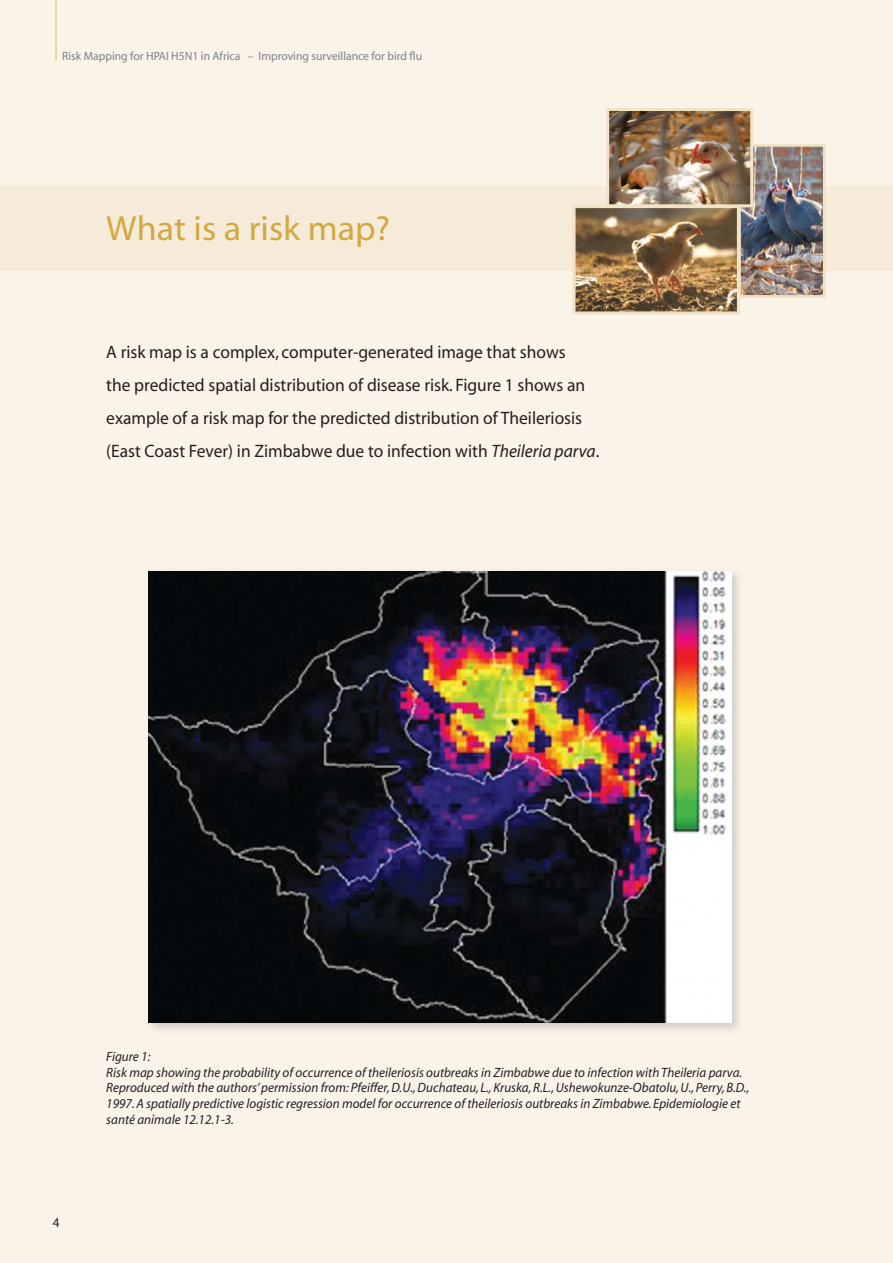
<style>
.page{position:relative;width:893px;height:1263px;background:#faf3e8}
.page>*{position:absolute;margin:0;border:0;box-sizing:border-box;transform-origin:0 0}
.t1{font:34.95px "Myriad";color:#d2a941}
.t2{font:18px/33px "Myriad";color:#231f20}
.t3{font:italic 13.5px/15.8px "Myriad";color:#231f20}
.t4{font:13.5px "Myriad";color:#231f20}
.t5{font:12px "Myriad";color:#808285}
.s1{font-style:italic}
</style>
<div class="page">
<hr style="left:55px;top:0;width:2px;height:61px;background:#edd7aa">
<div style="left:0;top:186px;width:893px;height:84px;background:#f6ebd8"></div>
<img style="left:148px;top:571px;width:591px;height:459px">
<img style="left:149px;top:571px;width:582px;height:451px">
<img style="left:573px;top:108px;width:253px;height:206px">
<p class="t5" style="left:62px;top:52px;width:361px">Risk Mapping for HPAI H5N1 in Africa – Improving surveillance for bird flu</p>
<h1 class="t1" style="left:106px;top:215px;width:285px">What is a risk map?</h1>
<p class="t2" style="left:106px;top:337px;width:495px">A risk map is a complex, computer-generated image that shows<br>the predicted spatial distribution of disease risk. Figure 1 shows an example of a risk map for the predicted distribution of Theileriosis (East Coast Fever) in Zimbabwe due to infection with <span class="s1">Theileria parva</span>.</p>
<p class="t4" style="left:53px;top:1217px;width:8px">4</p>
<p class="t3" style="left:106px;top:1049px;width:645px">Figure 1:<br>Risk map showing the probability of occurrence of theileriosis outbreaks in Zimbabwe due to infection with Theileria parva.<br>Reproduced with the authors’ permission from: Pfeiffer, D.U., Duchateau, L., Kruska, R.L., Ushewokunze-Obatolu, U., Perry, B.D., 1997. A spatially predictive logistic regression model for occurrence of theileriosis outbreaks in Zimbabwe. Epidemiologie et santé animale 12.12.1-3.</p>
</div>
